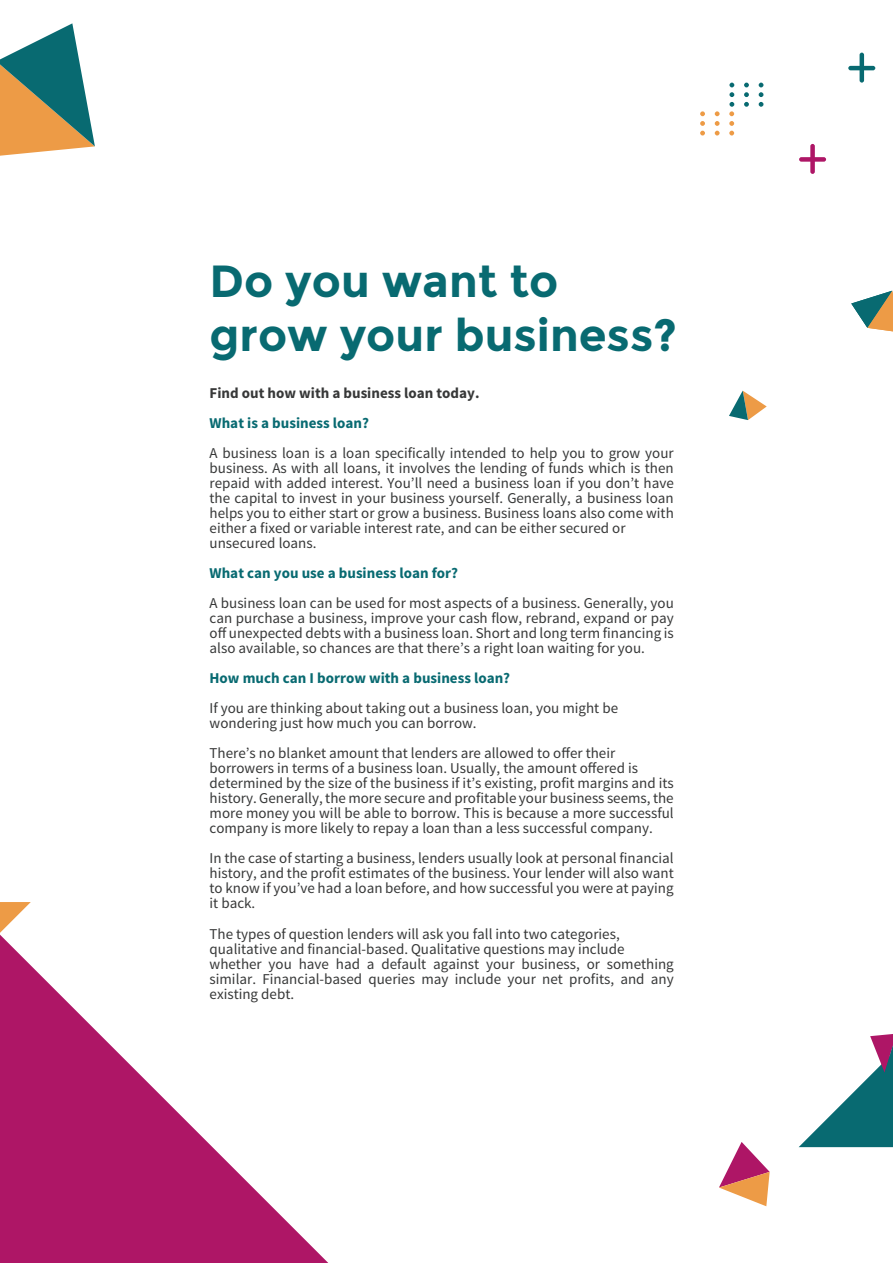
<style>
.page{position:relative;width:893px;height:1263px;background:#fff}
.page>*{position:absolute;margin:0;border:0;box-sizing:border-box;transform-origin:0 0}
.t1{font:700 45px/54px "Montserrat";color:#086a71}
.t2{font:15px/15px "Source Sans Pro";color:#373838}
.t3{font:700 15px "Source Sans Pro";color:#086a71}
.t4{font:700 15px "Source Sans Pro";color:#373838}
</style>
<div class="page">
<svg style="left:0;top:902px;width:31px;height:31px"></svg>
<svg style="left:0;top:23px;width:95px;height:133px"></svg>
<svg style="left:719px;top:1142px;width:51px;height:64px"></svg>
<svg style="left:729px;top:391px;width:38px;height:29px"></svg>
<svg style="left:744px;top:83px;width:5px;height:24px"></svg>
<svg style="left:759px;top:83px;width:4px;height:24px"></svg>
<svg style="left:700px;top:111px;width:5px;height:24px"></svg>
<svg style="left:715px;top:111px;width:5px;height:24px"></svg>
<svg style="left:729px;top:83px;width:5px;height:52px"></svg>
<svg style="left:799px;top:144px;width:27px;height:30px"></svg>
<svg style="left:848px;top:53px;width:27px;height:30px"></svg>
<svg style="left:0;top:934px;width:329px;height:329px"></svg>
<svg style="left:851px;top:291px;width:42px;height:41px"></svg>
<svg style="left:799px;top:1034px;width:94px;height:113px"></svg>
<h1 class="t1" style="left:210px;top:258px;width:469px">Do you want to grow your business?</h1>
<p class="t4" style="left:210px;top:388px;width:271px">Find out how with a business loan today.</p>
<p class="t3" style="left:210px;top:418px;width:161px">What is a business loan?</p>
<p class="t2" style="left:210px;top:447px;width:466px">A business loan is a loan specifically intended to help you to grow your business. As with all loans, it involves the lending of funds which is then repaid with added interest. You’ll need a business loan if you don’t have the capital to invest in your business yourself. Generally, a business loan helps you to either start or grow a business. Business loans also come with either a fixed or variable interest rate, and can be either secured or unsecured loans.</p>
<p class="t3" style="left:210px;top:568px;width:250px">What can you use a business loan for?</p>
<p class="t2" style="left:210px;top:597px;width:466px;text-align:justify">A business loan can be used for most aspects of a business. Generally, you can purchase a business, improve your cash flow, rebrand, expand or pay off unexpected debts with a business loan. Short and long term financing is also available, so chances are that there’s a right loan waiting for you.</p>
<p class="t3" style="left:210px;top:673px;width:302px">How much can I borrow with a business loan?</p>
<p class="t2" style="left:210px;top:702px;width:410px">If you are thinking about taking out a business loan, you might be wondering just how much you can borrow.</p>
<p class="t2" style="left:210px;top:747px;width:466px">There’s no blanket amount that lenders are allowed to offer their borrowers in terms of a business loan. Usually, the amount offered is determined by the size of the business if it’s existing, profit margins and its history. Generally, the more secure and profitable your business seems, the more money you will be able to borrow. This is because a more successful company is more likely to repay a loan than a less successful company.</p>
<p class="t2" style="left:210px;top:852px;width:466px;text-align:justify">In the case of starting a business, lenders usually look at personal financial history, and the profit estimates of the business. Your lender will also want to know if you’ve had a loan before, and how successful you were at paying it back.</p>
<p class="t2" style="left:210px;top:927px;width:466px">The types of question lenders will ask you fall into two categories, qualitative and financial-based. Qualitative questions may include whether you have had a default against your business, or something similar. Financial-based queries may include your net profits, and any existing debt.</p>
</div>
